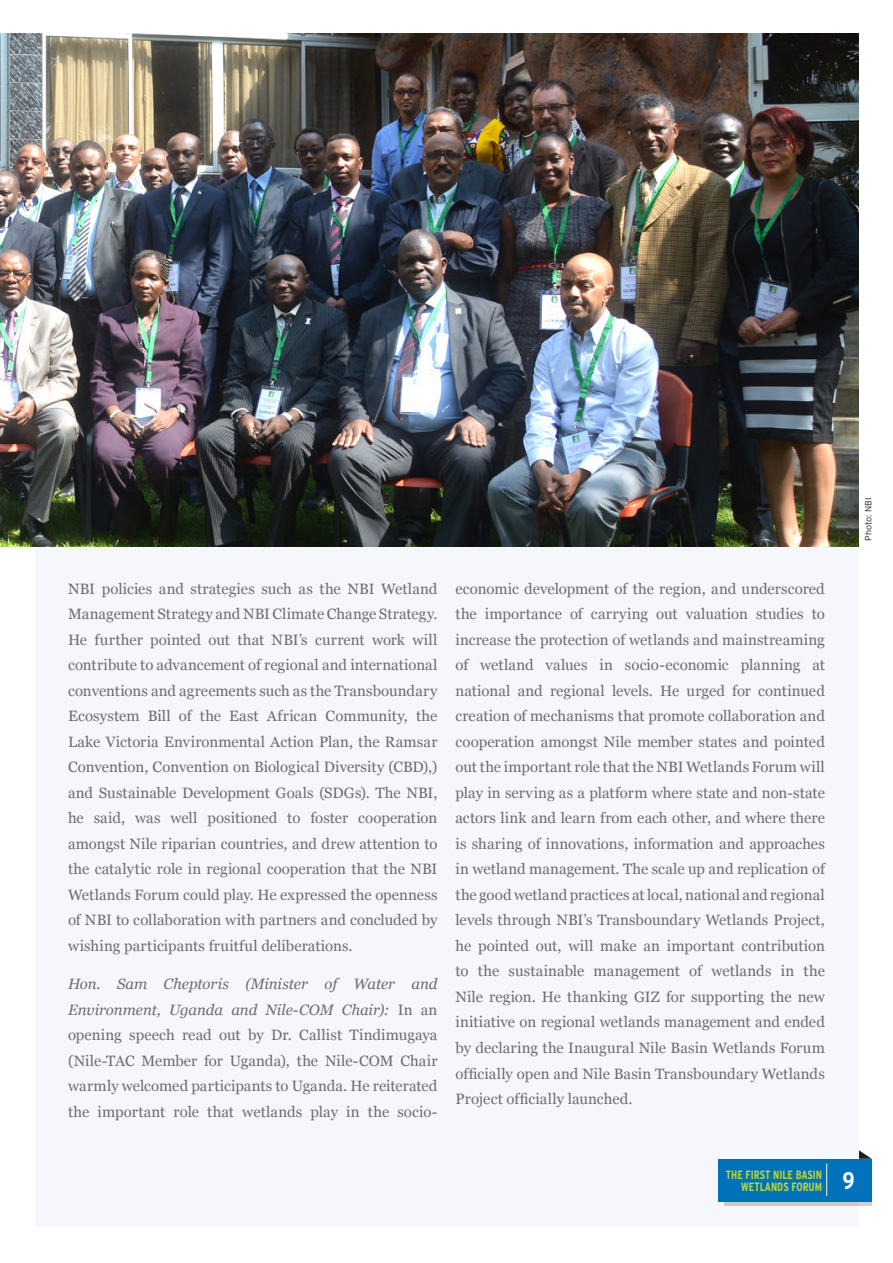
<style>
.page{position:relative;width:893px;height:1263px;background:#fff}
.page>*{position:absolute;margin:0;border:0;box-sizing:border-box;transform-origin:0 0}
.t1{font:700 condensed 24px "Interstate";color:#fff}
.Body{font:15px/25.5px "Georgia";letter-spacing:.005em;color:#6c6d70;text-align:justify}
.t2{font:700 condensed 12px/12px "Interstate";color:#bfd630;text-align:right;scale:.96 1}
.photo_credit{font:300 9px "Interstate";color:#231f20}
.s1{font-style:italic}
</style>
<div class="page">
<div style="left:35px;top:36px;width:824px;height:1191px;background:#f5f7fb"></div>
<svg style="left:724px;top:1201px;width:148px;height:4px"></svg>
<div style="left:718px;top:1159px;width:154px;height:42px;background:#0072bc"></div>
<svg style="left:859px;top:1150px;width:13px;height:9px"></svg>
<hr style="left:826px;top:1163px;width:1px;height:33px;background:#eff5d5">
<img style="left:0;top:33px;width:858px;height:514px">
<p class="Body" style="left:68px;top:576px;width:371px">NBI policies and strategies such as the NBI Wetland Management Strategy and NBI Climate Change Strategy.<br>He further pointed out that NBI’s current work will contribute to advancement of regional and international conventions and agreements such as the Transboundary Ecosystem Bill of the East African Community, the Lake Victoria Environmental Action Plan, the Ramsar Convention, Convention on Biological Diversity (CBD),) and Sustainable Development Goals (SDGs). The NBI, he said, was well positioned to foster cooperation amongst Nile riparian countries, and drew attention to the catalytic role in regional cooperation that the NBI Wetlands Forum could play. He expressed the openness of NBI to collaboration with partners and concluded by wishing participants fruitful deliberations.</p>
<p class="Body" style="left:68px;top:971px;width:371px"><span class="s1">Hon. Sam Cheptoris (Minister of Water and Environment, Uganda and Nile-COM Chair):</span> In an opening speech read out by Dr. Callist Tindimugaya (Nile-TAC Member for Uganda), the Nile-COM Chair warmly welcomed participants to Uganda. He reiterated the important role that wetlands play in the socio-</p>
<p class="Body" style="left:455px;top:576px;width:371px">economic development of the region, and underscored the importance of carrying out valuation studies to increase the protection of wetlands and mainstreaming of wetland values in socio-economic planning at national and regional levels. He urged for continued creation of mechanisms that promote collaboration and cooperation amongst Nile member states and pointed out the important role that the NBI Wetlands Forum will play in serving as a platform where state and non-state actors link and learn from each other, and where there is sharing of innovations, information and approaches in wetland management. The scale up and replication of the good wetland practices at local, national and regional levels through NBI’s Transboundary Wetlands Project, he pointed out, will make an important contribution to the sustainable management of wetlands in the Nile region. He thanking GIZ for supporting the new initiative on regional wetlands management and ended by declaring the Inaugural Nile Basin Wetlands Forum officially open and Nile Basin Transboundary Wetlands Project officially launched.</p>
<p class="photo_credit" style="left:863px;top:541px;width:44px;rotate:-90deg">Photo: NBI</p>
<p class="t2" style="left:726px;top:1168px;width:102px">THE FIRST NILE BASIN<br>WETLANDS FORUM</p>
<h1 class="t1" style="left:843px;top:1167px;width:14px">9</h1>
</div>
